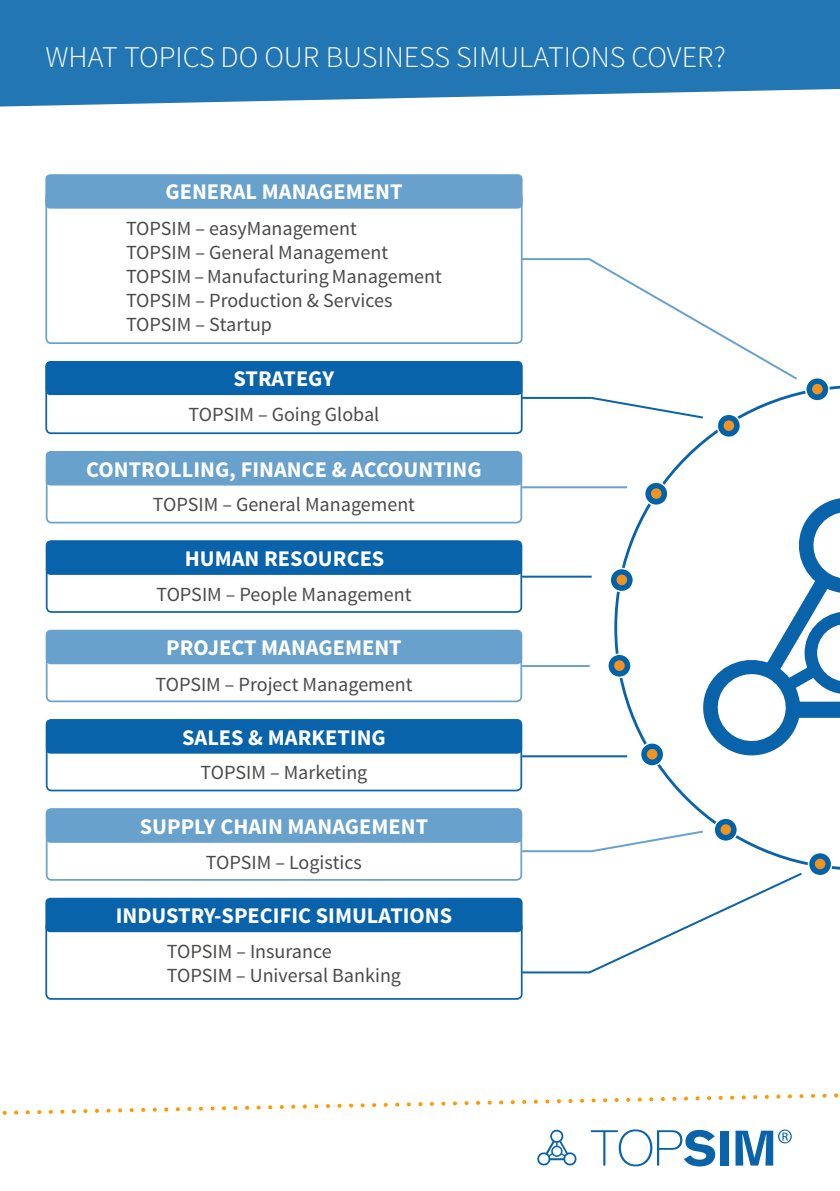
<style>
.page{position:relative;width:840px;height:1191px;background:#fff}
.page>*{position:absolute;margin:0;border:0;box-sizing:border-box;transform-origin:0 0}
.t1{font:300 30px "Source Sans Pro";color:#fff}
.t2{font:700 22.4px "Source Sans Pro";color:#fff}
.t3{font:20px/24px "Source Sans Pro";color:#4a4a49}
</style>
<div class="page">
<svg style="left:2px;top:1093px;width:837px;height:46px"></svg>
<svg style="left:0;top:0;width:839px;height:107px;fill:#2276b4"></svg>
<div style="left:45px;top:921px;width:477px;height:78px;border:2px solid #0963aa;border-radius:5px"></div>
<div style="left:45px;top:897px;width:477px;height:35px;background:#0963aa;border-radius:5px"></div>
<div style="left:46px;top:808px;width:476px;height:72px;border:2px solid #68a1cb;border-radius:5px"></div>
<div style="left:46px;top:808px;width:476px;height:35px;background:#68a1cb;border-radius:5px"></div>
<div style="left:46px;top:451px;width:476px;height:72px;border:2px solid #68a1cb;border-radius:5px"></div>
<div style="left:46px;top:451px;width:476px;height:34px;background:#68a1cb;border-radius:5px"></div>
<div style="left:46px;top:719px;width:476px;height:72px;border:2px solid #0963aa;border-radius:5px"></div>
<div style="left:46px;top:719px;width:476px;height:34px;background:#0963aa;border-radius:5px"></div>
<div style="left:45px;top:361px;width:477px;height:73px;border:2px solid #0963aa;border-radius:5px"></div>
<div style="left:46px;top:361px;width:476px;height:34px;background:#0963aa;border-radius:5px"></div>
<div style="left:46px;top:540px;width:476px;height:73px;border:2px solid #0963aa;border-radius:5px"></div>
<div style="left:46px;top:540px;width:476px;height:35px;background:#0963aa;border-radius:5px"></div>
<div style="left:45px;top:190px;width:477px;height:154px;border:2px solid #68a1cb;border-radius:5px"></div>
<div style="left:45px;top:174px;width:477px;height:35px;background:#68a1cb;border-radius:5px"></div>
<svg style="left:612px;top:385px;width:227px;height:485px"></svg>
<svg style="left:805px;top:378px;width:23px;height:23px"></svg>
<div style="left:804px;top:377px;width:25px;height:25px;border:2px solid #fff;border-radius:50%"></div>
<div style="left:811px;top:384px;width:11px;height:10px;background:#f3921e;border-radius:50%"></div>
<svg style="left:808px;top:852px;width:23px;height:23px"></svg>
<div style="left:807px;top:851px;width:25px;height:25px;border:2px solid #fff;border-radius:50%"></div>
<div style="left:814px;top:858px;width:11px;height:11px;background:#f3921e;border-radius:50%"></div>
<svg style="left:610px;top:568px;width:23px;height:23px"></svg>
<div style="left:609px;top:568px;width:24px;height:24px;border:2px solid #fff;border-radius:50%"></div>
<div style="left:616px;top:574px;width:10px;height:11px;background:#f3921e;border-radius:50%"></div>
<svg style="left:716px;top:414px;width:24px;height:23px"></svg>
<div style="left:716px;top:413px;width:24px;height:25px;border:2px solid #fff;border-radius:50%"></div>
<div style="left:723px;top:420px;width:10px;height:11px;background:#f3921e;border-radius:50%"></div>
<svg style="left:713px;top:818px;width:24px;height:23px"></svg>
<div style="left:713px;top:817px;width:24px;height:25px;border:2px solid #fff;border-radius:50%"></div>
<div style="left:720px;top:824px;width:10px;height:11px;background:#f3921e;border-radius:50%"></div>
<svg style="left:644px;top:482px;width:23px;height:23px"></svg>
<div style="left:643px;top:481px;width:25px;height:25px;border:2px solid #fff;border-radius:50%"></div>
<div style="left:650px;top:488px;width:11px;height:11px;background:#f3921e;border-radius:50%"></div>
<svg style="left:640px;top:743px;width:23px;height:23px"></svg>
<div style="left:639px;top:742px;width:25px;height:24px;border:2px solid #fff;border-radius:50%"></div>
<div style="left:646px;top:749px;width:11px;height:10px;background:#f3921e;border-radius:50%"></div>
<svg style="left:607px;top:654px;width:23px;height:23px"></svg>
<div style="left:606px;top:653px;width:25px;height:25px;border:2px solid #fff;border-radius:50%"></div>
<svg style="left:613px;top:660px;width:11px;height:11px"></svg>
<hr style="left:522px;top:575px;width:69px;height:2px;background:#0963aa">
<hr style="left:522px;top:755px;width:104px;height:2px;background:#0963aa">
<div style="left:46px;top:630px;width:476px;height:72px;border:2px solid #68a1cb;border-radius:5px"></div>
<div style="left:46px;top:630px;width:476px;height:34px;background:#68a1cb;border-radius:5px"></div>
<hr style="left:522px;top:665px;width:67px;height:2px;background:#68a1cb">
<hr style="left:522px;top:486px;width:104px;height:2px;background:#68a1cb">
<hr style="left:522px;top:397px;width:69px;height:2px;background:#0963aa">
<hr style="left:522px;top:258px;width:67px;height:2px;background:#68a1cb">
<svg style="left:586px;top:258px;width:211px;height:122px"></svg>
<svg style="left:588px;top:395px;width:116px;height:25px"></svg>
<hr style="left:522px;top:850px;width:69px;height:2px;background:#68a1cb">
<hr style="left:522px;top:971px;width:67px;height:2px;background:#0963aa">
<svg style="left:586px;top:872px;width:216px;height:102px"></svg>
<svg style="left:588px;top:829px;width:116px;height:24px"></svg>
<svg style="left:696px;top:492px;width:143px;height:269px"></svg>
<svg style="left:590px;top:1129px;width:124px;height:37px"></svg>
<div style="left:719px;top:1130px;width:9px;height:35px;background:#0963aa"></div>
<svg style="left:735px;top:1129px;width:56px;height:36px"></svg>
<svg style="left:536px;top:1128px;width:41px;height:38px"></svg>
<h1 class="t1" style="left:45px;top:39px;width:681px">WHAT TOPICS DO OUR BUSINESS SIMULATIONS COVER?</h1>
<p class="t2" style="left:165px;top:177px;width:238px">GENERAL MANAGEMENT</p>
<p class="t3" style="left:126px;top:217px;width:317px">TOPSIM – easyManagement<br>TOPSIM – General Management<br>TOPSIM – Manufacturing Management<br>TOPSIM – Production &amp; Services<br>TOPSIM – Startup</p>
<p class="t2" style="left:233px;top:364px;width:102px">STRATEGY</p>
<p class="t3" style="left:188px;top:403px;width:192px">TOPSIM – Going Global</p>
<p class="t2" style="left:86px;top:455px;width:397px">CONTROLLING, FINANCE &amp; ACCOUNTING</p>
<p class="t3" style="left:153px;top:493px;width:263px">TOPSIM – General Management</p>
<p class="t2" style="left:185px;top:544px;width:201px">HUMAN RESOURCES</p>
<p class="t3" style="left:156px;top:583px;width:256px">TOPSIM – People Management</p>
<p class="t2" style="left:166px;top:633px;width:237px">PROJECT MANAGEMENT</p>
<p class="t3" style="left:155px;top:672px;width:258px">TOPSIM – Project Management</p>
<p class="t2" style="left:182px;top:723px;width:205px">SALES &amp; MARKETING</p>
<p class="t3" style="left:200px;top:760px;width:168px">TOPSIM – Marketing</p>
<p class="t2" style="left:140px;top:812px;width:290px">SUPPLY CHAIN MANAGEMENT</p>
<p class="t3" style="left:206px;top:850px;width:157px">TOPSIM – Logistics</p>
<p class="t2" style="left:116px;top:901px;width:337px">INDUSTRY-SPECIFIC SIMULATIONS</p>
<p class="t3" style="left:167px;top:939px;width:235px">TOPSIM – Insurance<br>TOPSIM – Universal Banking</p>
</div>
